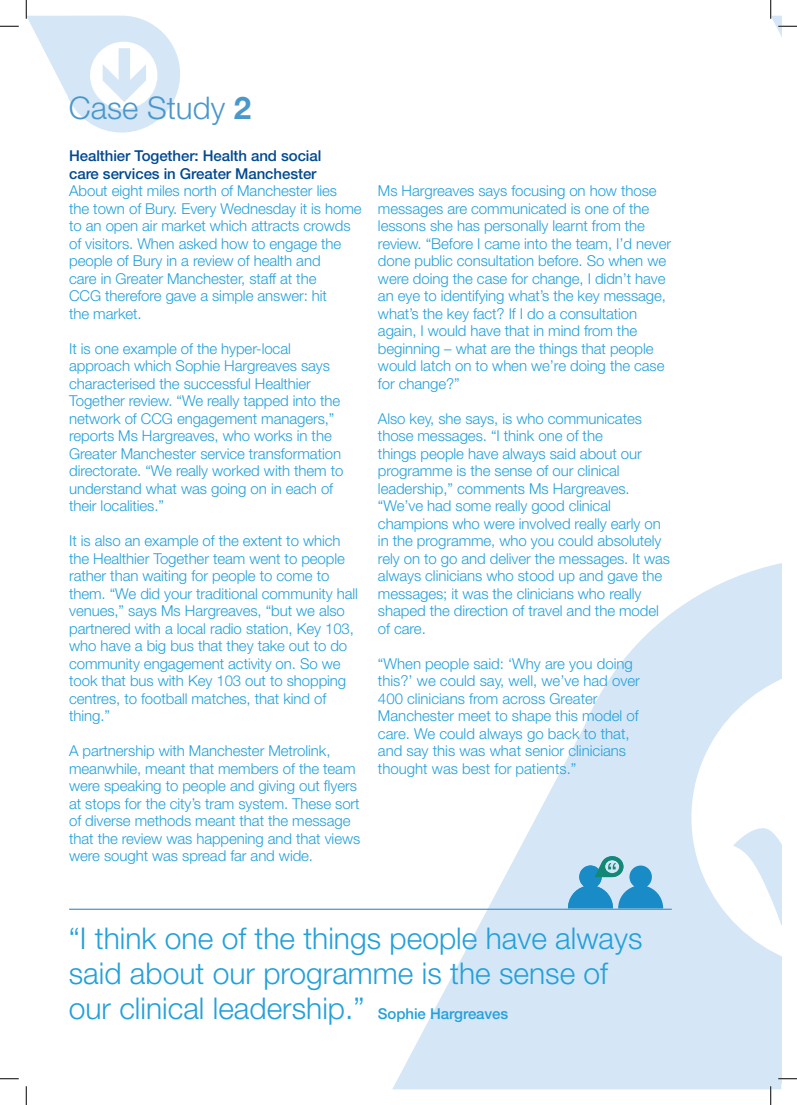
<style>
.page{position:relative;width:797px;height:1105px;background:#fff}
.page>*{position:absolute;margin:0;border:0;box-sizing:border-box;transform-origin:0 0}
.t1{font:300 31.25px "Helvetica Neue LT Std";color:#4a97cb}
.t2{font:300 30px/35px "Helvetica Neue LT Std";color:#23a0da}
.t3{font:300 15px/17.5px "Helvetica Neue LT Std";letter-spacing:-.005em;color:#23a0da}
.t4{font:500 15px/17.5px "Helvetica Neue LT Std";letter-spacing:-.005em;color:#014990}
.t5{font:500 15px "Helvetica Neue LT Std";letter-spacing:-.005em;color:#23a0da}
.s1{font-weight:700}
</style>
<div class="page">
<svg style="left:607px;top:563px;width:174px;height:119px;fill:#d5e7f6"></svg>
<svg style="left:392px;top:682px;width:389px;height:407px;fill:#d5e7f6"></svg>
<svg style="left:691px;top:664px;width:90px;height:307px"></svg>
<svg style="left:568px;top:856px;width:95px;height:52px"></svg>
<hr style="left:69px;top:909px;width:602px;height:1px;background:#4a97cb">
<svg style="left:0;top:25px;width:19px;height:2px"></svg>
<svg style="left:0;top:1078px;width:19px;height:1px"></svg>
<svg style="left:778px;top:1078px;width:19px;height:1px"></svg>
<svg style="left:25px;top:1086px;width:2px;height:19px"></svg>
<svg style="left:770px;top:0;width:27px;height:37px"></svg>
<svg style="left:770px;top:1086px;width:1px;height:19px"></svg>
<svg style="left:25px;top:0;width:155px;height:133px"></svg>
<h1 class="t1" style="left:69px;top:89px;width:184px">Case Study <span class="s1">2</span></h1>
<p class="t4" style="left:69px;top:147px;width:254px">Healthier Together: Health and social care services in Greater Manchester</p>
<p class="t3" style="left:69px;top:182px;width:294px">About eight miles north of Manchester lies<br>the town of Bury. Every Wednesday it is home to an open air market which attracts crowds of visitors. When asked how to engage the people of Bury in a review of health and<br>care in Greater Manchester, staff at the<br>CCG therefore gave a simple answer: hit<br>the market.</p>
<p class="t3" style="left:69px;top:339px;width:276px">It is one example of the hyper-local approach which Sophie Hargreaves says characterised the successful Healthier Together review. “We really tapped into the network of CCG engagement managers,” reports Ms Hargreaves, who works in the Greater Manchester service transformation directorate. “We really worked with them to understand what was going on in each of their localities.”</p>
<p class="t3" style="left:69px;top:532px;width:290px">It is also an example of the extent to which the Healthier Together team went to people rather than waiting for people to come to them. “We did your traditional community hall venues,” says Ms Hargreaves, “but we also partnered with a local radio station, Key 103, who have a big bus that they take out to do community engagement activity on. So we took that bus with Key 103 out to shopping centres, to football matches, that kind of thing.”</p>
<p class="t3" style="left:69px;top:742px;width:293px">A partnership with Manchester Metrolink, meanwhile, meant that members of the team were speaking to people and giving out flyers at stops for the city’s tram system. These sort of diverse methods meant that the message that the review was happening and that views were sought was spread far and wide.</p>
<p class="t3" style="left:378px;top:182px;width:295px">Ms Hargreaves says focusing on how those messages are communicated is one of the lessons she has personally learnt from the review. “Before I came into the team, I’d never done public consultation before. So when we were doing the case for change, I didn’t have an eye to identifying what’s the key message, what’s the key fact? If I do a consultation again, I would have that in mind from the beginning – what are the things that people would latch on to when we’re doing the case for change?”</p>
<p class="t3" style="left:378px;top:409px;width:293px">Also key, she says, is who communicates those messages. “I think one of the<br>things people have always said about our programme is the sense of our clinical leadership,” comments Ms Hargreaves. “We’ve had some really good clinical champions who were involved really early on in the programme, who you could absolutely rely on to go and deliver the messages. It was always clinicians who stood up and gave the messages; it was the clinicians who really shaped the direction of travel and the model of care.</p>
<p class="t3" style="left:378px;top:654px;width:263px">“When people said: ‘Why are you doing this?’ we could say, well, we’ve had over 400 clinicians from across Greater Manchester meet to shape this model of care. We could always go back to that, and say this was what senior clinicians thought was best for patients.”</p>
<h2 class="t2" style="left:69px;top:920px;width:575px">“I think one of the things people have always said about our programme is the sense of our clinical leadership.”</h2>
<p class="t5" style="left:378px;top:1004px;width:132px">Sophie Hargreaves</p>
</div>
